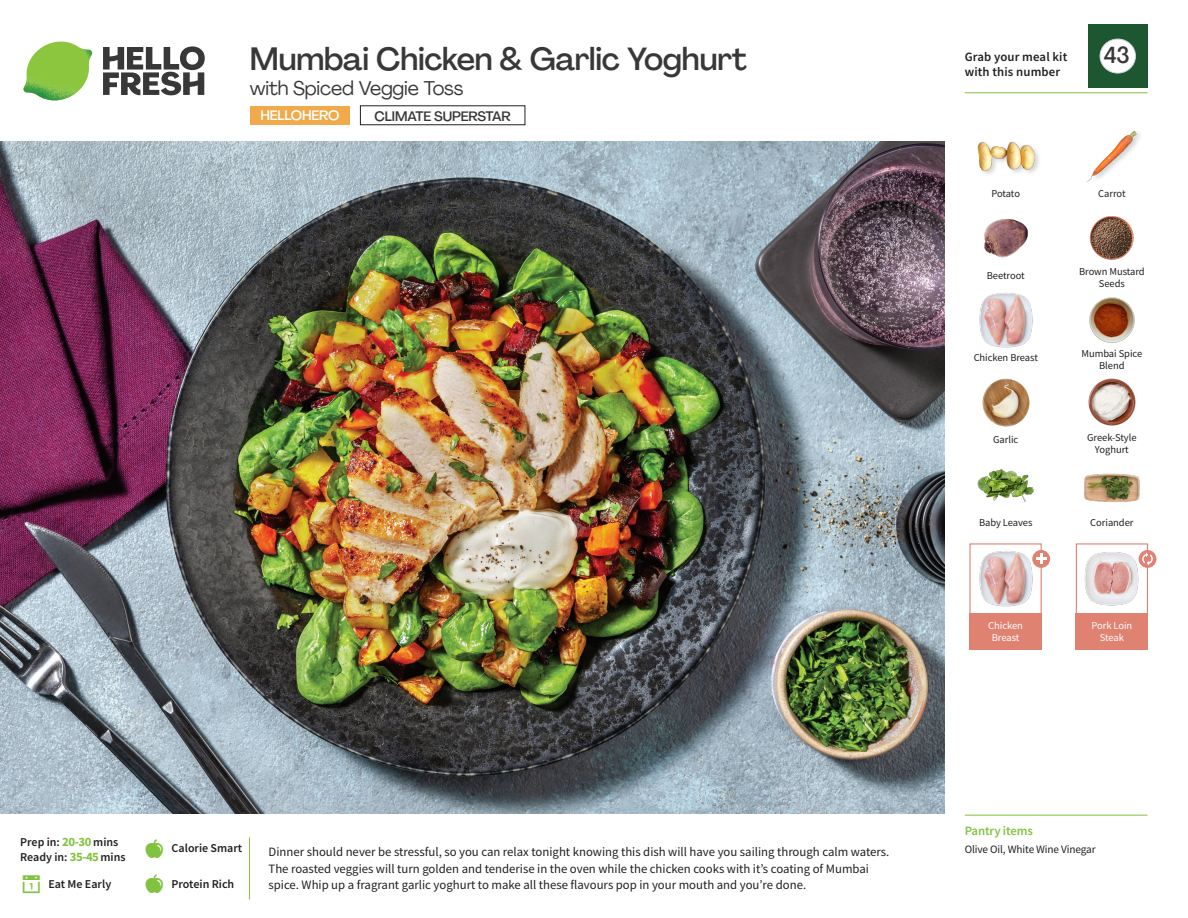
<style>
.page{position:relative;width:1188px;height:918px;background:#fff}
.page>*{position:absolute;margin:0;border:0;box-sizing:border-box;transform-origin:0 0}
._15_Titel_UK{font:500 31.5px "Agrandir";letter-spacing:-.01em;color:#383839}
._002_Label_Nr{font:500 22.8px "Agrandir";color:#383839;scale:.94 1}
._15_Titel_UK-2{font:19.5px "Agrandir";letter-spacing:-.01em;color:#383839}
.t1{font:500 13.5px "Agrandir";letter-spacing:-.01em;color:#383839}
.t2{font:500 13.5px "Agrandir";letter-spacing:-.01em;color:#fff}
.Step_6_Text_AU{font:12.75px/16.5px "Source Sans Pro";color:#231f20}
.t3{font:600 12.75px/15px "Source Sans Pro";letter-spacing:.01em;color:#231f20}
._04_Headers_Front{font:600 12.75px "Source Sans Pro";letter-spacing:-.01em;color:#81c340}
._04_Intro{font:600 12px "Source Sans Pro";color:#231f20}
._05_Pantry{font:11.25px "Source Sans Pro";letter-spacing:-.01em;color:#231f20}
._18_FRONT_ingredients{font:10.5px/12px "Source Sans Pro";letter-spacing:-.005em;color:#231f20;text-align:center}
._18_FRONT_ingredients-2{font:10.5px/12px "Source Sans Pro";letter-spacing:-.005em;color:#fff;text-align:center}
.s1{font-weight:700;font-size:12.75px;color:#81c340}
</style>
<div class="page">
<svg style="left:103px;top:46px;width:102px;height:49px"></svg>
<img style="left:23px;top:42px;width:69px;height:59px">
<img style="left:0;top:142px;width:945px;height:672px">
<div style="left:360px;top:106px;width:165px;height:19px;border:1px solid #231f20"></div>
<div style="left:250px;top:106px;width:100px;height:19px;background:#f0aa4a"></div>
<div style="left:1076px;top:543px;width:72px;height:73px;border:1px solid #df8272"></div>
<div style="left:1076px;top:613px;width:72px;height:37px;background:#df8272"></div>
<div style="left:969px;top:613px;width:73px;height:37px;background:#df8272"></div>
<img style="left:1084px;top:552px;width:56px;height:54px">
<div style="left:969px;top:543px;width:73px;height:73px;border:1px solid #df8272"></div>
<img style="left:979px;top:551px;width:54px;height:56px">
<div style="left:1032px;top:550px;width:18px;height:18px;background:#df8272;border-radius:50%"></div>
<svg style="left:1036px;top:554px;width:10px;height:10px"></svg>
<div style="left:1139px;top:550px;width:17px;height:18px;background:#df8272;border-radius:50%"></div>
<svg style="left:1142px;top:552px;width:11px;height:13px"></svg>
<img style="left:1089px;top:297px;width:46px;height:46px">
<img style="left:977px;top:469px;width:57px;height:33px">
<img style="left:982px;top:378px;width:48px;height:49px">
<img style="left:1084px;top:473px;width:56px;height:30px">
<img style="left:979px;top:293px;width:54px;height:55px">
<img style="left:984px;top:219px;width:44px;height:39px">
<img style="left:1089px;top:216px;width:45px;height:44px">
<div style="left:977px;top:141px;width:65px;height:37px;background:#231f20;opacity:.2"></div>
<img style="left:977px;top:141px;width:57px;height:37px">
<img style="left:1086px;top:130px;width:54px;height:52px">
<img style="left:1088px;top:378px;width:48px;height:48px">
<hr style="left:965px;top:815px;width:183px;height:1px;background:#81c340">
<hr style="left:965px;top:92px;width:183px;height:1px;background:#81c340">
<div style="left:1088px;top:24px;width:60px;height:64px;background:#1d5732"></div>
<div style="left:1100px;top:39px;width:35px;height:34px;background:#fff;border-radius:50%"></div>
<div style="left:1100px;top:39px;width:36px;height:34px;border:1px solid #d1d2d4;border-radius:50%"></div>
<p class="_15_Titel_UK" style="left:250px;top:40px;width:499px">Mumbai Chicken &amp; Garlic Yoghurt</p>
<p class="_15_Titel_UK-2" style="left:250px;top:76px;width:215px">with Spiced Veggie Toss</p>
<p class="t2" style="left:260px;top:107px;width:81px">HELLOHERO</p>
<p class="t1" style="left:375px;top:107px;width:138px">CLIMATE SUPERSTAR</p>
<p class="_04_Intro" style="left:20px;top:834px;width:100px">Prep in: <span class="s1">20-30</span> mins</p>
<p class="_04_Intro" style="left:20px;top:849px;width:107px">Ready in: <span class="s1">35-45</span> mins</p>
<p class="_04_Intro" style="left:48px;top:876px;width:64px">Eat Me Early</p>
<p class="_04_Intro" style="left:172px;top:841px;width:72px">Calorie Smart</p>
<p class="Step_6_Text_AU" style="left:269px;top:844px;width:622px">Dinner should never be stressful, so you can relax tonight knowing this dish will have you sailing through calm waters.<br>The roasted veggies will turn golden and tenderise in the oven while the chicken cooks with it’s coating of Mumbai</p>
<p class="_04_Intro" style="left:172px;top:876px;width:64px">Protein Rich</p>
<p class="Step_6_Text_AU" style="left:269px;top:877px;width:539px">spice. Whip up a fragrant garlic yoghurt to make all these flavours pop in your mouth and you’re done.</p>
<p class="t3" style="left:965px;top:49px;width:104px">Grab your meal kit with this number</p>
<p class="_002_Label_Nr" style="left:1104px;top:41px;width:29px">43</p>
<p class="_18_FRONT_ingredients" style="left:992px;top:188px;width:30px">Potato</p>
<p class="_18_FRONT_ingredients" style="left:1098px;top:188px;width:29px">Carrot</p>
<p class="_18_FRONT_ingredients" style="left:987px;top:270px;width:39px">Beetroot</p>
<p class="_18_FRONT_ingredients" style="left:1079px;top:265px;width:67px">Brown Mustard<br>Seeds</p>
<p class="_18_FRONT_ingredients" style="left:974px;top:352px;width:66px">Chicken Breast</p>
<p class="_18_FRONT_ingredients" style="left:1081px;top:347px;width:62px">Mumbai Spice<br>Blend</p>
<p class="_18_FRONT_ingredients" style="left:993px;top:434px;width:27px">Garlic</p>
<p class="_18_FRONT_ingredients" style="left:1087px;top:431px;width:51px">Greek-Style<br>Yoghurt</p>
<p class="_18_FRONT_ingredients" style="left:979px;top:516px;width:55px">Baby Leaves</p>
<p class="_18_FRONT_ingredients" style="left:1090px;top:516px;width:45px">Coriander</p>
<p class="_18_FRONT_ingredients-2" style="left:988px;top:620px;width:36px">Chicken<br>Breast</p>
<p class="_18_FRONT_ingredients-2" style="left:1091px;top:620px;width:42px">Pork Loin<br>Steak</p>
<p class="_04_Headers_Front" style="left:965px;top:822px;width:70px">Pantry items</p>
<p class="_05_Pantry" style="left:965px;top:842px;width:133px">Olive Oil, White Wine Vinegar</p>
</div>
